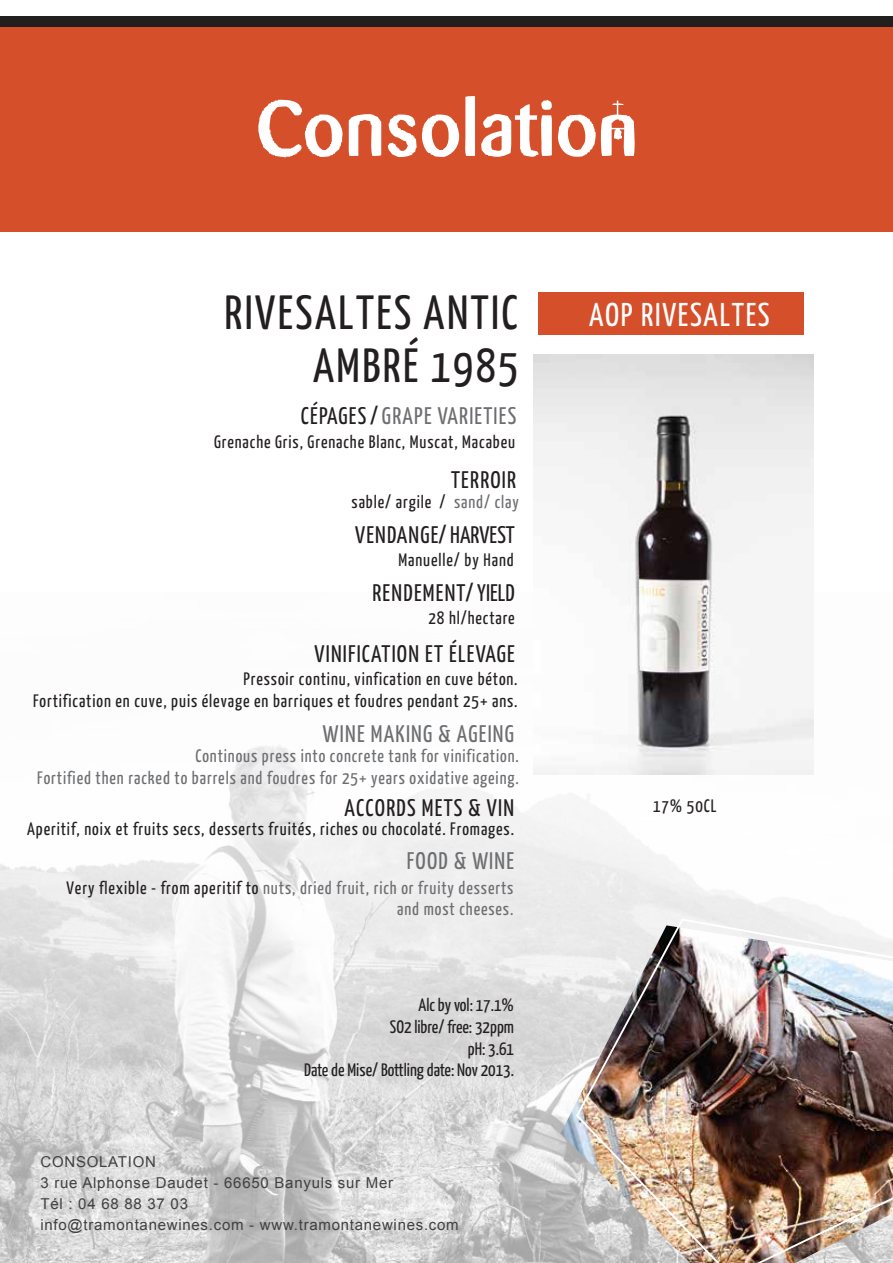
<style>
.page{position:relative;width:893px;height:1263px;background:#fff}
.page>*{position:absolute;margin:0;border:0;box-sizing:border-box;transform-origin:0 0}
.t1{font:48px/53.4px "Yanone Kaffeesatz";letter-spacing:.05em;color:#231f20;text-align:right}
.t2{font:33px "Yanone Kaffeesatz";letter-spacing:.05em;color:#fff}
.t3{font:24px "Yanone Kaffeesatz";letter-spacing:.05em;color:#231f20}
.t4{font:24px "Yanone Kaffeesatz";letter-spacing:.05em;color:#6d6e71}
.t5{font:24px "Yanone Kaffeesatz";letter-spacing:.015em;color:#231f20}
.t6{font:18px/21.6px "Yanone Kaffeesatz";letter-spacing:.05em;color:#231f20;text-align:right}
.t7{font:18px/21.6px "Yanone Kaffeesatz";letter-spacing:.05em;color:#6d6e71;text-align:right}
.t8{font:18px/21.6px "Yanone Kaffeesatz";color:#231f20;text-align:right}
.t9{font:15px/21px "Arial";letter-spacing:.05em;color:#414042}
.s1{color:#231f20}
.s2{color:#6d6e71}
</style>
<div class="page">
<img style="left:0;top:708px;width:831px;height:555px">
<img style="left:544px;top:919px;width:30px;height:344px">
<img style="left:574px;top:917px;width:319px;height:346px">
<div style="left:538px;top:293px;width:266px;height:42px;background:#d54f2a"></div>
<div style="left:0;top:22px;width:893px;height:210px;background:#d54f2a"></div>
<div style="left:0;top:16px;width:893px;height:11px;background:#231f20"></div>
<svg style="left:258px;top:96px;width:377px;height:62px"></svg>
<img style="left:533px;top:355px;width:280px;height:420px">
<h1 class="t1" style="left:224px;top:284px;width:295px">RIVESALTES ANTIC<br>AMBRÉ 1985</h1>
<h2 class="t2" style="left:589px;top:294px;width:182px">AOP RIVESALTES</h2>
<h3 class="t4" style="left:301px;top:401px;width:217px"><span class="s1">CÉPAGES /</span> GRAPE VARIETIES</h3>
<p class="t6" style="left:214px;top:431px;width:303px">Grenache Gris, Grenache Blanc, Muscat, Macabeu</p>
<h3 class="t3" style="left:451px;top:465px;width:66px">TERROIR</h3>
<p class="t6" style="left:352px;top:491px;width:169px">sable/ argile / <span class="s2">sand/ clay</span></p>
<h3 class="t5" style="left:355px;top:520px;width:161px">VENDANGE/ HARVEST</h3>
<p class="t6" style="left:398px;top:549px;width:117px">Manuelle/ by Hand</p>
<h3 class="t3" style="left:372px;top:578px;width:144px">RENDEMENT/ YIELD</h3>
<p class="t6" style="left:428px;top:606px;width:88px">28 hl/hectare</p>
<h3 class="t3" style="left:314px;top:639px;width:202px">VINIFICATION ET ÉLEVAGE</h3>
<p class="t6" style="left:33px;top:668px;width:486px">Pressoir continu, vinfication en cuve béton.<br>Fortification en cuve, puis élevage en barriques et foudres pendant 25+ ans.</p>
<h3 class="t4" style="left:323px;top:719px;width:192px">WINE MAKING &amp; AGEING</h3>
<p class="t7" style="left:37px;top:745px;width:483px">Continous press into concrete tank for vinification.<br>Fortified then racked to barrels and foudres for 25+ years oxidative ageing.</p>
<h3 class="t3" style="left:345px;top:793px;width:171px">ACCORDS METS &amp; VIN</h3>
<p class="t6" style="left:27px;top:818px;width:488px">Aperitif, noix et fruits secs, desserts fruités, riches ou chocolaté. Fromages.</p>
<h3 class="t4" style="left:407px;top:846px;width:109px">FOOD &amp; WINE</h3>
<p class="t7" style="left:67px;top:876px;width:448px"><span class="s1">Very flexible - from aperitif to</span> nuts, dried fruit, rich or fruity desserts and most cheeses.</p>
<p class="t8" style="left:304px;top:994px;width:211px">Alc by vol: 17.1%<br>SO2 libre/ free: 32ppm<br>pH: 3.61<br>Date de Mise/ Bottling date: Nov 2013.</p>
<p class="t9" style="left:40px;top:1151px;width:420px">CONSOLATION<br>3 rue Alphonse Daudet - 66650 Banyuls sur Mer<br>Tél : 04 68 88 37 03<br>info@tramontanewines.com - www.tramontanewines.com</p>
<p class="t6" style="left:653px;top:794px;width:65px">17% 50CL</p>
</div>
